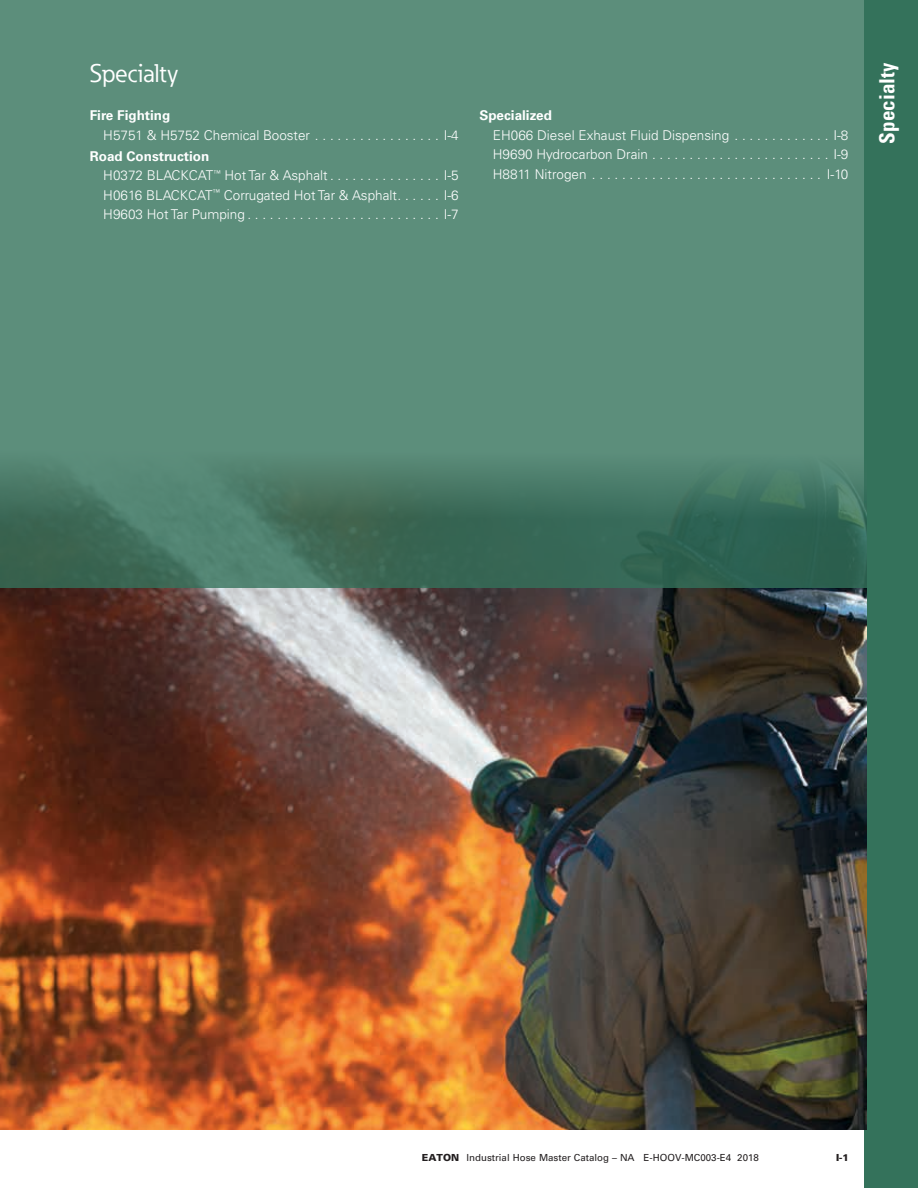
<style>
.page{position:relative;width:918px;height:1188px;background:#fff}
.page>*{position:absolute;margin:0;border:0;box-sizing:border-box;transform-origin:0 0}
.t1{font:25.2px "Eaton";letter-spacing:-.005em;color:#fff}
.t2{font:700 condensed 21px "Univers LT Std";color:#fff}
.t3{font:300 13.5px/19.5px "Univers LT Std";color:#fff}
.t4{font:700 13.5px "Univers LT Std";color:#fff}
.t5{font:9.75px "Univers LT Std";color:#231f20}
.t6{font:900 9.75px "Univers LT Std";color:#231f20}
.s1{font-weight:700}
.s2{font-weight:900}
</style>
<div class="page">
<div style="left:864px;top:0;width:54px;height:1188px;background:#34725b"></div>
<img style="left:0;top:588px;width:866px;height:541px">
<svg style="left:0;top:0;width:866px;height:588px;background:#568774"></svg>
<h1 class="t1" style="left:90px;top:58px;width:90px">Specialty</h1>
<p class="t4" style="left:90px;top:107px;width:82px">Fire Fighting</p>
<p class="t3" style="left:103px;top:125px;width:357px">H5751 &amp; H5752 Chemical Booster . . . . . . . . . . . . . . . . . I-4</p>
<p class="t3" style="left:103px;top:146px;width:357px;text-indent:-13px"><span class="s1">Road Construction<br></span>H0372 BLACKCAT<sup>™</sup> Hot Tar &amp; Asphalt . . . . . . . . . . . . . . . I-5<br>H0616 BLACKCAT<sup>™</sup> Corrugated Hot Tar &amp; Asphalt . . . . . . I-6<br>H9603 Hot Tar Pumping . . . . . . . . . . . . . . . . . . . . . . . . . . I-7</p>
<p class="t4" style="left:479px;top:107px;width:74px">Specialized</p>
<p class="t3" style="left:493px;top:125px;width:357px;text-align:justify">EH066 Diesel Exhaust Fluid Dispensing . . . . . . . . . . . . . I-8<br>H9690 Hydrocarbon Drain . . . . . . . . . . . . . . . . . . . . . . . . I-9<br>H8811 Nitrogen . . . . . . . . . . . . . . . . . . . . . . . . . . . . . . . I-10</p>
<h2 class="t2" style="left:874px;top:144px;width:82px;rotate:-90deg">Specialty</h2>
<p class="t5" style="left:422px;top:1152px;width:339px"><span class="s2">EATON</span> Industrial Hose Master Catalog – NA E-HOOV-MC003-E4 2018</p>
<p class="t6" style="left:836px;top:1151px;width:14px">I-1</p>
</div>
